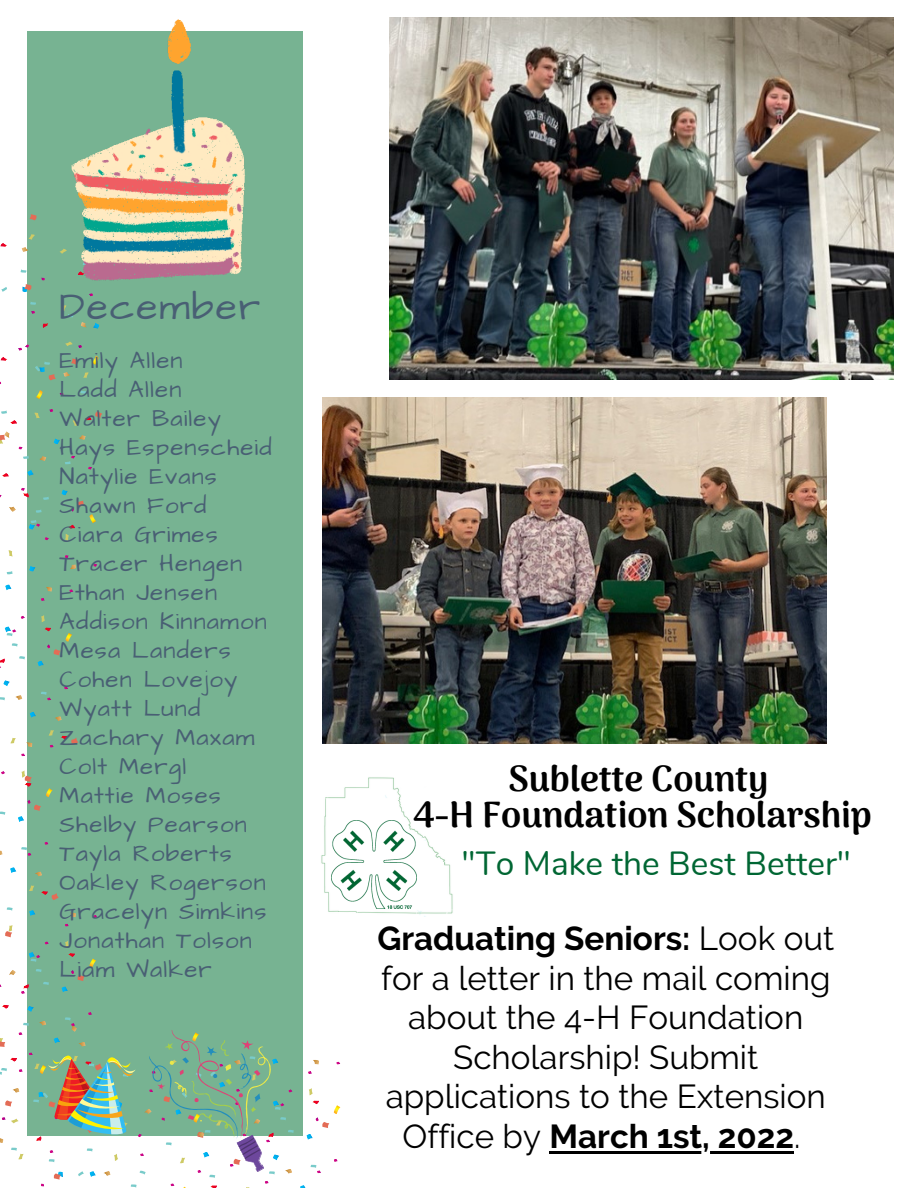
<style>
.page{position:relative;width:918px;height:1188px;background:#fff}
.page>*{position:absolute;margin:0;border:0;box-sizing:border-box;transform-origin:0 0}
.t1{font:39px "Architects Daughter";letter-spacing:.05em;color:#495f74}
.t2{font:900 36px/36px "Arima Madurai";color:#000;text-align:center}
.t3{font:33.45px "Nunito";color:#063}
.t4{font:33.15px/39.5px "Raleway";color:#000;text-align:center}
.t5{font:24px/29px "Architects Daughter";letter-spacing:.05em;color:#495f74}
.s1{font-weight:700}
</style>
<div class="page">
<div style="left:27px;top:31px;width:276px;height:1105px;background:#77b392"></div>
<svg style="left:21px;top:269px;width:6px;height:4px"></svg>
<svg style="left:1px;top:287px;width:6px;height:5px"></svg>
<svg style="left:30px;top:302px;width:6px;height:3px"></svg>
<svg style="left:80px;top:390px;width:6px;height:4px"></svg>
<svg style="left:41px;top:277px;width:4px;height:4px"></svg>
<svg style="left:18px;top:344px;width:11px;height:7px"></svg>
<svg style="left:59px;top:392px;width:5px;height:4px"></svg>
<svg style="left:93px;top:323px;width:7px;height:6px"></svg>
<svg style="left:61px;top:305px;width:13px;height:12px"></svg>
<svg style="left:65px;top:342px;width:17px;height:6px"></svg>
<svg style="left:28px;top:234px;width:7px;height:6px"></svg>
<svg style="left:83px;top:372px;width:6px;height:6px"></svg>
<svg style="left:29px;top:214px;width:8px;height:6px"></svg>
<svg style="left:22px;top:284px;width:10px;height:8px"></svg>
<svg style="left:71px;top:358px;width:7px;height:7px"></svg>
<svg style="left:22px;top:247px;width:6px;height:5px"></svg>
<svg style="left:81px;top:322px;width:6px;height:6px"></svg>
<svg style="left:63px;top:372px;width:7px;height:5px"></svg>
<svg style="left:0;top:243px;width:7px;height:4px"></svg>
<svg style="left:0;top:357px;width:8px;height:4px"></svg>
<svg style="left:42px;top:323px;width:6px;height:5px"></svg>
<svg style="left:36px;top:390px;width:7px;height:9px"></svg>
<svg style="left:92px;top:356px;width:7px;height:9px"></svg>
<svg style="left:1px;top:411px;width:6px;height:3px"></svg>
<svg style="left:23px;top:456px;width:6px;height:3px"></svg>
<svg style="left:43px;top:497px;width:6px;height:3px"></svg>
<svg style="left:7px;top:571px;width:6px;height:3px"></svg>
<svg style="left:36px;top:509px;width:6px;height:4px"></svg>
<svg style="left:18px;top:446px;width:5px;height:4px"></svg>
<svg style="left:44px;top:537px;width:5px;height:4px"></svg>
<svg style="left:65px;top:455px;width:10px;height:10px"></svg>
<svg style="left:93px;top:564px;width:5px;height:3px"></svg>
<svg style="left:29px;top:520px;width:11px;height:10px"></svg>
<svg style="left:29px;top:566px;width:7px;height:6px"></svg>
<svg style="left:27px;top:470px;width:7px;height:6px"></svg>
<svg style="left:54px;top:438px;width:6px;height:6px"></svg>
<svg style="left:61px;top:489px;width:7px;height:6px"></svg>
<svg style="left:73px;top:420px;width:5px;height:6px"></svg>
<svg style="left:9px;top:550px;width:4px;height:7px"></svg>
<svg style="left:34px;top:412px;width:6px;height:6px"></svg>
<svg style="left:0;top:431px;width:10px;height:13px"></svg>
<svg style="left:35px;top:362px;width:21px;height:18px"></svg>
<svg style="left:79px;top:435px;width:7px;height:5px"></svg>
<svg style="left:9px;top:506px;width:7px;height:6px"></svg>
<svg style="left:70px;top:564px;width:6px;height:5px"></svg>
<svg style="left:39px;top:456px;width:7px;height:5px"></svg>
<svg style="left:21px;top:488px;width:8px;height:10px"></svg>
<svg style="left:85px;top:411px;width:17px;height:9px"></svg>
<svg style="left:2px;top:473px;width:7px;height:4px"></svg>
<svg style="left:10px;top:420px;width:7px;height:4px"></svg>
<svg style="left:65px;top:501px;width:31px;height:40px"></svg>
<svg style="left:0;top:697px;width:5px;height:3px"></svg>
<svg style="left:19px;top:656px;width:6px;height:3px"></svg>
<svg style="left:12px;top:643px;width:6px;height:4px"></svg>
<svg style="left:41px;top:692px;width:10px;height:9px"></svg>
<svg style="left:64px;top:686px;width:4px;height:4px"></svg>
<svg style="left:69px;top:589px;width:5px;height:3px"></svg>
<svg style="left:5px;top:626px;width:12px;height:10px"></svg>
<svg style="left:5px;top:584px;width:7px;height:7px"></svg>
<svg style="left:3px;top:680px;width:7px;height:6px"></svg>
<svg style="left:30px;top:712px;width:6px;height:6px"></svg>
<svg style="left:37px;top:661px;width:7px;height:6px"></svg>
<svg style="left:49px;top:730px;width:5px;height:6px"></svg>
<svg style="left:10px;top:738px;width:6px;height:6px"></svg>
<svg style="left:55px;top:716px;width:7px;height:5px"></svg>
<svg style="left:46px;top:587px;width:6px;height:5px"></svg>
<svg style="left:15px;top:695px;width:7px;height:5px"></svg>
<svg style="left:0;top:658px;width:5px;height:10px"></svg>
<svg style="left:61px;top:736px;width:17px;height:9px"></svg>
<svg style="left:41px;top:615px;width:31px;height:40px"></svg>
<svg style="left:0;top:811px;width:5px;height:4px"></svg>
<svg style="left:21px;top:847px;width:11px;height:9px"></svg>
<svg style="left:44px;top:842px;width:5px;height:3px"></svg>
<svg style="left:49px;top:744px;width:5px;height:4px"></svg>
<svg style="left:21px;top:753px;width:4px;height:4px"></svg>
<svg style="left:10px;top:867px;width:7px;height:6px"></svg>
<svg style="left:29px;top:885px;width:5px;height:6px"></svg>
<svg style="left:35px;top:871px;width:7px;height:6px"></svg>
<svg style="left:26px;top:742px;width:7px;height:5px"></svg>
<svg style="left:0;top:850px;width:3px;height:5px"></svg>
<svg style="left:41px;top:891px;width:18px;height:9px"></svg>
<svg style="left:18px;top:770px;width:35px;height:52px"></svg>
<svg style="left:43px;top:982px;width:6px;height:3px"></svg>
<svg style="left:7px;top:907px;width:6px;height:4px"></svg>
<svg style="left:36px;top:969px;width:6px;height:3px"></svg>
<svg style="left:44px;top:941px;width:5px;height:4px"></svg>
<svg style="left:93px;top:915px;width:4px;height:3px"></svg>
<svg style="left:29px;top:952px;width:12px;height:10px"></svg>
<svg style="left:29px;top:910px;width:7px;height:6px"></svg>
<svg style="left:5px;top:925px;width:8px;height:12px"></svg>
<svg style="left:9px;top:970px;width:7px;height:5px"></svg>
<svg style="left:70px;top:912px;width:6px;height:5px"></svg>
<svg style="left:21px;top:984px;width:8px;height:10px"></svg>
<svg style="left:61px;top:941px;width:35px;height:51px"></svg>
<svg style="left:310px;top:1165px;width:11px;height:9px"></svg>
<svg style="left:336px;top:1061px;width:5px;height:4px"></svg>
<svg style="left:300px;top:1185px;width:6px;height:3px"></svg>
<svg style="left:306px;top:1134px;width:7px;height:6px"></svg>
<svg style="left:313px;top:1060px;width:6px;height:5px"></svg>
<svg style="left:309px;top:1088px;width:31px;height:40px"></svg>
<svg style="left:0;top:1005px;width:294px;height:183px"></svg>
<img style="left:321px;top:777px;width:132px;height:138px">
<div style="left:335px;top:802px;width:60px;height:60px;background:#fff"></div>
<img style="left:331px;top:820px;width:86px;height:89px">
<svg style="left:395px;top:777px;width:58px;height:61px"></svg>
<svg style="left:446px;top:849px;width:7px;height:15px"></svg>
<hr style="left:550px;top:1151px;width:244px;height:3px;background:#000">
<img style="left:60px;top:19px;width:186px;height:262px">
<img style="left:390px;top:17px;width:504px;height:363px">
<img style="left:322px;top:397px;width:504px;height:347px">
<h1 class="t1" style="left:60px;top:281px;width:202px">December</h1>
<p class="t5" style="left:60px;top:347px;width:214px">Emily Allen<br>Ladd Allen<br>Walter Bailey<br>Hays Espenscheid<br>Natylie Evans<br>Shawn Ford<br>Ciara Grimes<br>Tracer Hengen<br>Ethan Jensen<br>Addison Kinnamon<br>Mesa Landers<br>Cohen Lovejoy<br>Wyatt Lund<br>Zachary Maxam<br>Colt Mergl<br>Mattie Moses<br>Shelby Pearson<br>Tayla Roberts<br>Oakley Rogerson<br>Gracelyn Simkins<br>Jonathan Tolson<br>Liam Walker</p>
<h2 class="t2" style="left:413px;top:760px;width:461px">Sublette County<br>4-H Foundation Scholarship</h2>
<h3 class="t3" style="left:462px;top:841px;width:391px">"To Make the Best Better"</h3>
<h3 class="t4" style="left:377px;top:919px;width:458px"><span class="s1">Graduating Seniors:</span> Look out for a letter in the mail coming about the 4-H Foundation<br>Scholarship! Submit applications to the Extension<br>Office by <span class="s1">March 1st, 2022</span>.</h3>
</div>
